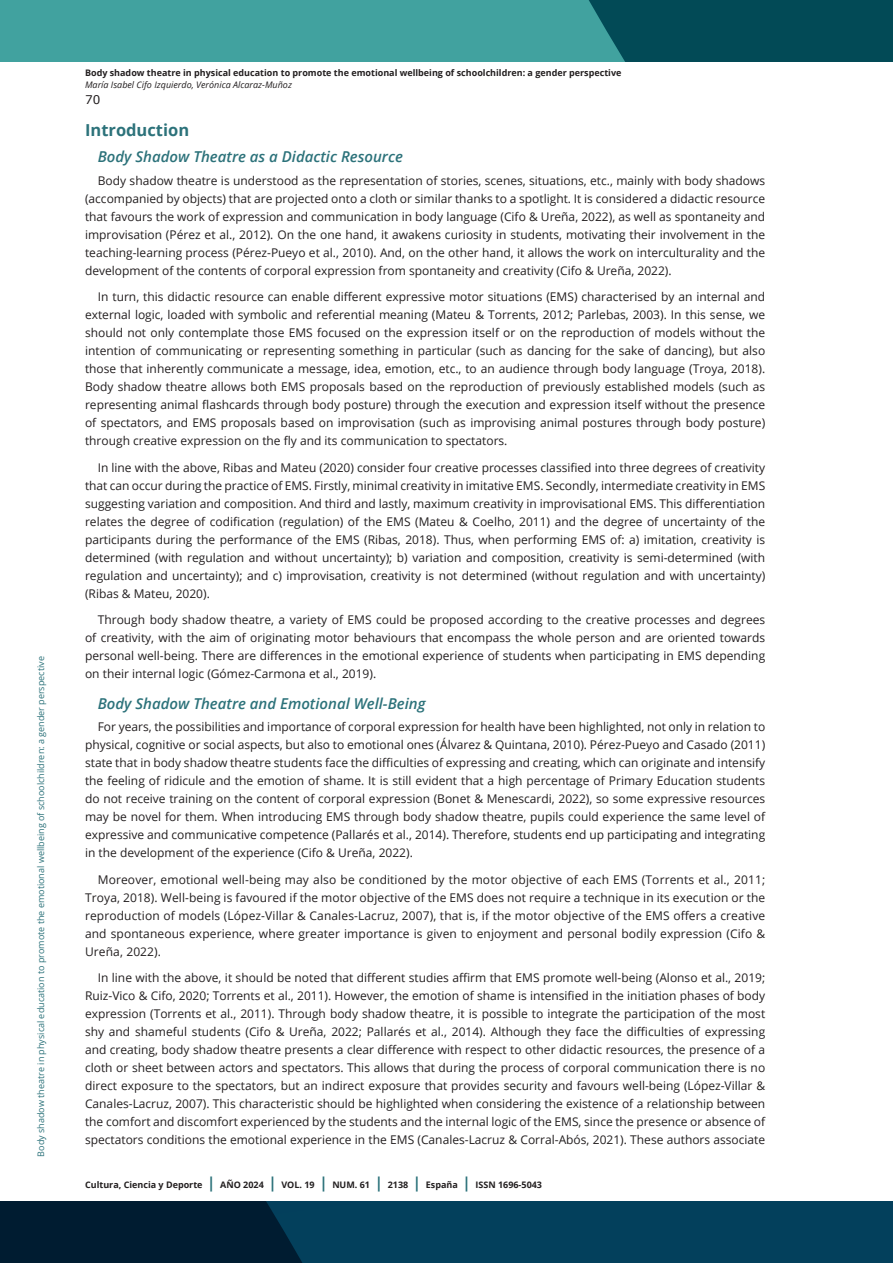
<style>
.page{position:relative;width:893px;height:1263px;background:#fff}
.page>*{position:absolute;margin:0;border:0;box-sizing:border-box;transform-origin:0 0}
.subtitulo_H3{font:700 16.5px "Open Sans";color:#2c727a}
.subtitulo_2_H3{font:italic 600 15px "Open Sans";color:#2c727a}
.Cuerpo_de_texto_P{font:12px/18px "Open Sans";color:#231f20;text-align:justify}
.t1{font:12px "Verdana";color:#231f20}
.t2{font:700 9px "Open Sans";color:#231f20}
.t3{font:9px "Open Sans";color:#2c727a}
.t4{font:italic 9px "Open Sans";color:#231f20}
.s1{font-size:15px;color:#2c727a}
</style>
<div class="page">
<svg style="left:0;top:1201px;width:893px;height:62px;background:#02344e"></svg>
<div style="left:0;top:0;width:893px;height:62px;background:#41a29f"></div>
<div style="left:589px;top:0;width:304px;height:62px;background:#024a56"></div>
<p class="t3" style="left:35px;top:1156px;width:502px;rotate:-90deg">Body shadow theatre in physical education to promote the emotional wellbeing of schoolchildren: a gender perspective</p>
<p class="t2" style="left:85px;top:67px;width:538px">Body shadow theatre in physical education to promote the emotional wellbeing of schoolchildren: a gender perspective</p>
<p class="t4" style="left:85px;top:79px;width:208px">María Isabel Cifo Izquierdo, Verónica Alcaraz-Muñoz</p>
<p class="t1" style="left:85px;top:91px;width:17px">70</p>
<p class="subtitulo_H3" style="left:85px;top:118px;width:106px">Introduction</p>
<p class="subtitulo_2_H3" style="left:98px;top:147px;width:307px">Body Shadow Theatre as a Didactic Resource</p>
<p class="Cuerpo_de_texto_P" style="left:85px;top:171px;width:682px;text-indent:13px">Body shadow theatre is understood as the representation of stories, scenes, situations, etc., mainly with body shadows (accompanied by objects) that are projected onto a cloth or similar thanks to a spotlight. It is considered a didactic resource that favours the work of expression and communication in body language (Cifo &amp; Ureña, 2022), as well as spontaneity and improvisation (Pérez et al., 2012). On the one hand, it awakens curiosity in students, motivating their involvement in the teaching-learning process (Pérez-Pueyo et al., 2010). And, on the other hand, it allows the work on interculturality and the development of the contents of corporal expression from spontaneity and creativity (Cifo &amp; Ureña, 2022).</p>
<p class="Cuerpo_de_texto_P" style="left:85px;top:288px;width:682px;text-indent:13px">In turn, this didactic resource can enable different expressive motor situations (EMS) characterised by an internal and external logic, loaded with symbolic and referential meaning (Mateu &amp; Torrents, 2012; Parlebas, 2003). In this sense, we should not only contemplate those EMS focused on the expression itself or on the reproduction of models without the intention of communicating or representing something in particular (such as dancing for the sake of dancing), but also those that inherently communicate a message, idea, emotion, etc., to an audience through body language (Troya, 2018).<br>Body shadow theatre allows both EMS proposals based on the reproduction of previously established models (such as representing animal flashcards through body posture) through the execution and expression itself without the presence of spectators, and EMS proposals based on improvisation (such as improvising animal postures through body posture) through creative expression on the fly and its communication to spectators.</p>
<p class="Cuerpo_de_texto_P" style="left:85px;top:458px;width:682px;text-indent:13px">In line with the above, Ribas and Mateu (2020) consider four creative processes classified into three degrees of creativity that can occur during the practice of EMS. Firstly, minimal creativity in imitative EMS. Secondly, intermediate creativity in EMS suggesting variation and composition. And third and lastly, maximum creativity in improvisational EMS. This differentiation relates the degree of codification (regulation) of the EMS (Mateu &amp; Coelho, 2011) and the degree of uncertainty of the participants during the performance of the EMS (Ribas, 2018). Thus, when performing EMS of: a) imitation, creativity is determined (with regulation and without uncertainty); b) variation and composition, creativity is semi-determined (with regulation and uncertainty); and c) improvisation, creativity is not determined (without regulation and with uncertainty) (Ribas &amp; Mateu, 2020).</p>
<p class="Cuerpo_de_texto_P" style="left:85px;top:611px;width:682px;text-indent:13px">Through body shadow theatre, a variety of EMS could be proposed according to the creative processes and degrees of creativity, with the aim of originating motor behaviours that encompass the whole person and are oriented towards personal well-being. There are differences in the emotional experience of students when participating in EMS depending on their internal logic (Gómez-Carmona et al., 2019).</p>
<p class="subtitulo_2_H3" style="left:98px;top:693px;width:329px">Body Shadow Theatre and Emotional Well-Being</p>
<p class="Cuerpo_de_texto_P" style="left:85px;top:718px;width:682px;text-indent:13px">For years, the possibilities and importance of corporal expression for health have been highlighted, not only in relation to physical, cognitive or social aspects, but also to emotional ones (Álvarez &amp; Quintana, 2010). Pérez-Pueyo and Casado (2011) state that in body shadow theatre students face the difficulties of expressing and creating, which can originate and intensify the feeling of ridicule and the emotion of shame. It is still evident that a high percentage of Primary Education students do not receive training on the content of corporal expression (Bonet &amp; Menescardi, 2022), so some expressive resources may be novel for them. When introducing EMS through body shadow theatre, pupils could experience the same level of expressive and communicative competence (Pallarés et al., 2014). Therefore, students end up participating and integrating in the development of the experience (Cifo &amp; Ureña, 2022).</p>
<p class="Cuerpo_de_texto_P" style="left:85px;top:870px;width:682px;text-indent:13px">Moreover, emotional well-being may also be conditioned by the motor objective of each EMS (Torrents et al., 2011; Troya, 2018). Well-being is favoured if the motor objective of the EMS does not require a technique in its execution or the reproduction of models (López-Villar &amp; Canales-Lacruz, 2007), that is, if the motor objective of the EMS offers a creative and spontaneous experience, where greater importance is given to enjoyment and personal bodily expression (Cifo &amp; Ureña, 2022).</p>
<p class="Cuerpo_de_texto_P" style="left:85px;top:969px;width:682px;text-indent:13px">In line with the above, it should be noted that different studies affirm that EMS promote well-being (Alonso et al., 2019; Ruiz-Vico &amp; Cifo, 2020; Torrents et al., 2011). However, the emotion of shame is intensified in the initiation phases of body expression (Torrents et al., 2011). Through body shadow theatre, it is possible to integrate the participation of the most shy and shameful students (Cifo &amp; Ureña, 2022; Pallarés et al., 2014). Although they face the difficulties of expressing and creating, body shadow theatre presents a clear difference with respect to other didactic resources, the presence of a cloth or sheet between actors and spectators. This allows that during the process of corporal communication there is no direct exposure to the spectators, but an indirect exposure that provides security and favours well-being (López-Villar &amp; Canales-Lacruz, 2007). This characteristic should be highlighted when considering the existence of a relationship between the comfort and discomfort experienced by the students and the internal logic of the EMS, since the presence or absence of spectators conditions the emotional experience in the EMS (Canales-Lacruz &amp; Corral-Abós, 2021). These authors associate</p>
<p class="t2" style="left:85px;top:1179px;width:458px">Cultura, Ciencia y Deporte <span class="s1">|</span> AÑO 2024 <span class="s1">|</span> VOL. 19 <span class="s1">|</span> NUM. 61 <span class="s1">|</span> 2138 <span class="s1">|</span> España <span class="s1">|</span> ISSN 1696-5043</p>
</div>
